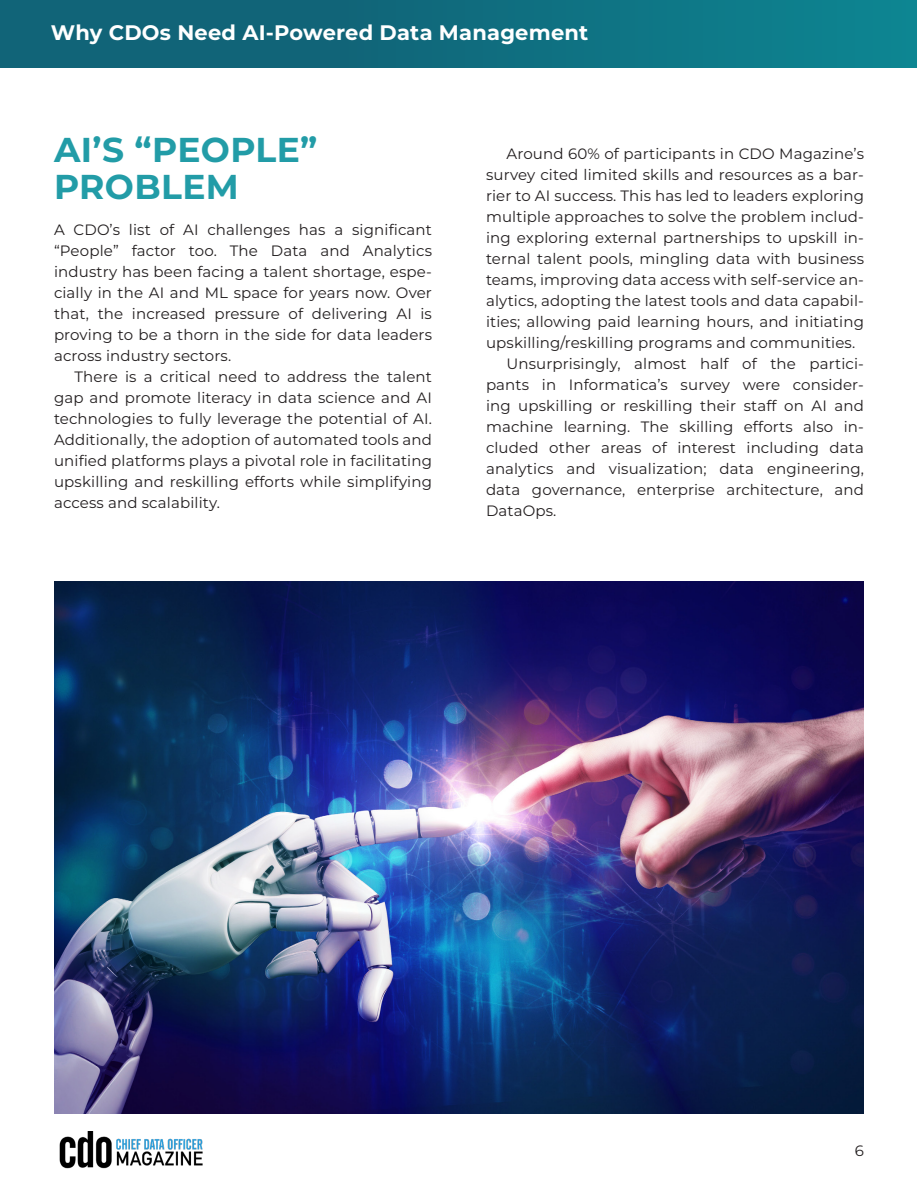
<style>
.page{position:relative;width:918px;height:1188px;background:#fff}
.page>*{position:absolute;margin:0;border:0;box-sizing:border-box;transform-origin:0 0}
.t1{font:700 34.5px/37.5px "Montserrat";letter-spacing:.01em;color:#229ca7}
.t2{font:700 21px "Montserrat";letter-spacing:.01em;color:#fff}
.t3{font:15px/21px "Montserrat";letter-spacing:.01em;color:#231f20;text-align:justify}
</style>
<div class="page">
<img style="left:55px;top:581px;width:808px;height:532px">
<div style="left:0;top:0;width:918px;height:68px;background:linear-gradient(to right,#125c72,#0d828f)"></div>
<img style="left:59px;top:1131px;width:144px;height:38px">
<p class="t2" style="left:51px;top:18px;width:539px">Why CDOs Need AI-Powered Data Management</p>
<p class="t1" style="left:54px;top:130px;width:265px">AI’S “PEOPLE”<br>PROBLEM</p>
<p class="t3" style="left:54px;top:219px;width:380px">A CDO’s list of AI challenges has a significant “People” factor too. The Data and Analytics industry has been facing a talent shortage, espe&shy;cially in the AI and ML space for years now. Over that, the increased pressure of delivering AI is proving to be a thorn in the side for data leaders across industry sectors.</p>
<p class="t3" style="left:54px;top:366px;width:380px;text-indent:21px">There is a critical need to address the talent gap and promote literacy in data science and AI technologies to fully leverage the potential of AI.<br>Additionally, the adoption of automated tools and unified platforms plays a pivotal role in facilitating upskilling and reskilling efforts while simplifying access and scalability.</p>
<p class="t3" style="left:486px;top:143px;width:380px;text-indent:21px">Around 60% of participants in CDO Magazine’s survey cited limited skills and resources as a bar&shy;rier to AI success. This has led to leaders exploring multiple approaches to solve the problem includ&shy;ing exploring external partnerships to upskill in&shy;ternal talent pools, mingling data with business teams, improving data access with self-service an&shy;alytics, adopting the latest tools and data capabil&shy;ities; allowing paid learning hours, and initiating upskilling/reskilling programs and communities.</p>
<p class="t3" style="left:486px;top:353px;width:380px;text-indent:21px">Unsurprisingly, almost half of the partici&shy;pants in Informatica’s survey were consider&shy;ing upskilling or reskilling their staff on AI and machine learning. The skilling efforts also in&shy;cluded other areas of interest including data analytics and visualization; data engineering, data governance, enterprise architecture, and DataOps.</p>
<p class="t3" style="left:855px;top:1140px;width:11px">6</p>
</div>
